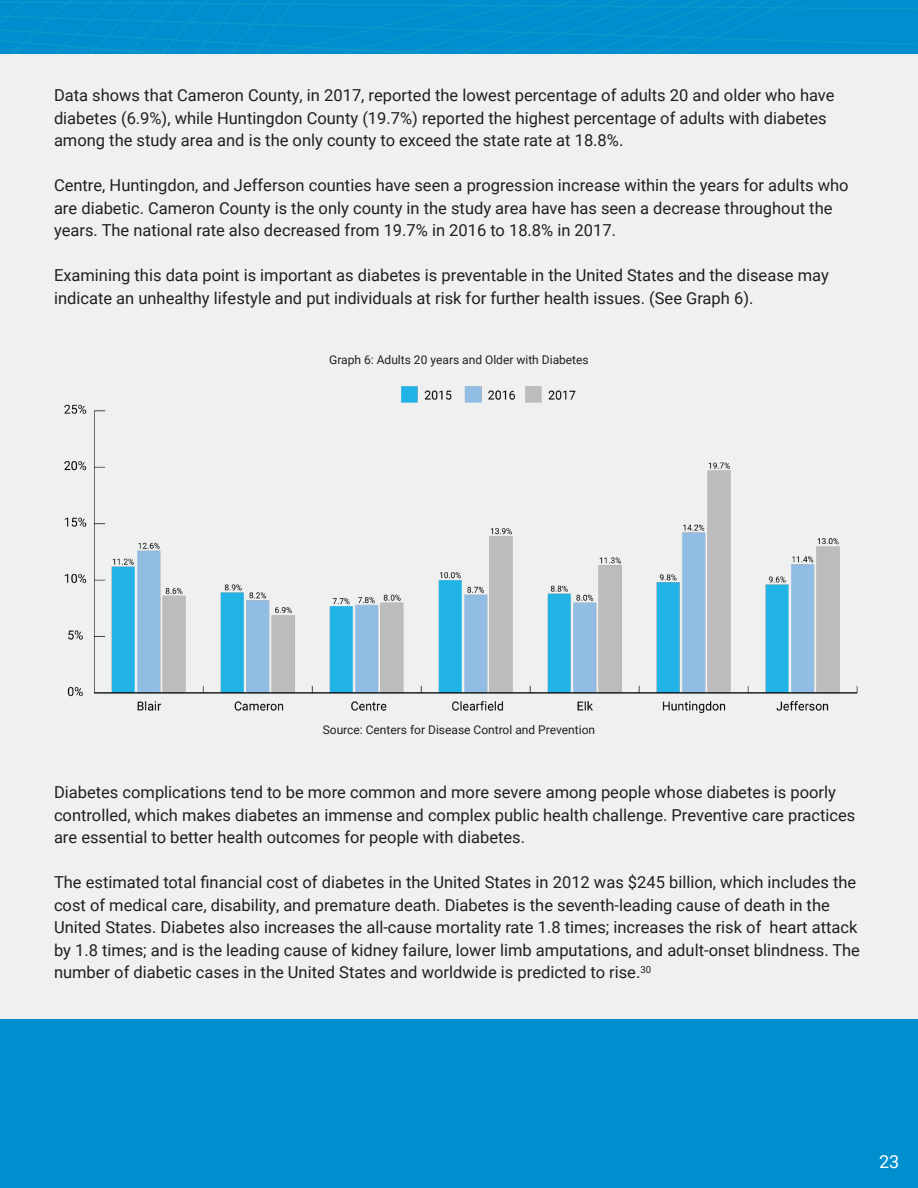
<style>
.page{position:relative;width:918px;height:1188px;background:#eff0f0}
.page>*{position:absolute;margin:0;border:0;box-sizing:border-box;transform-origin:0 0}
.t1{font:18px "Roboto";color:#fff}
.t2{font:16.5px/22.5px "Roboto";color:#231f20}
.t3{font:12px "Roboto";color:#231f20}
</style>
<div class="page">
<div style="left:0;top:1020px;width:918px;height:168px;background:#008fce"></div>
<img style="left:64px;top:386px;width:794px;height:327px">
<img style="left:0;top:0;width:918px;height:54px">
<p class="t2" style="left:54px;top:84px;width:782px">Data shows that Cameron County, in 2017, reported the lowest percentage of adults 20 and older who have diabetes (6.9%), while Huntingdon County (19.7%) reported the highest percentage of adults with diabetes among the study area and is the only county to exceed the state rate at 18.8%.</p>
<p class="t2" style="left:54px;top:174px;width:796px">Centre, Huntingdon, and Jefferson counties have seen a progression increase within the years for adults who are diabetic. Cameron County is the only county in the study area have has seen a decrease throughout the years. The national rate also decreased from 19.7% in 2016 to 18.8% in 2017.</p>
<p class="t2" style="left:54px;top:264px;width:776px">Examining this data point is important as diabetes is preventable in the United States and the disease may indicate an unhealthy lifestyle and put individuals at risk for further health issues. (See Graph 6).</p>
<p class="t3" style="left:329px;top:351px;width:261px">Graph 6: Adults 20 years and Older with Diabetes</p>
<p class="t3" style="left:323px;top:722px;width:274px">Source: Centers for Disease Control and Prevention</p>
<p class="t2" style="left:54px;top:781px;width:803px">Diabetes complications tend to be more common and more severe among people whose diabetes is poorly controlled, which makes diabetes an immense and complex public health challenge. Preventive care practices are essential to better health outcomes for people with diabetes.</p>
<p class="t2" style="left:54px;top:871px;width:808px">The estimated total financial cost of diabetes in the United States in 2012 was $245 billion, which includes the cost of medical care, disability, and premature death. Diabetes is the seventh-leading cause of death in the United States. Diabetes also increases the all-cause mortality rate 1.8 times; increases the risk of heart attack by 1.8 times; and is the leading cause of kidney failure, lower limb amputations, and adult-onset blindness. The number of diabetic cases in the United States and worldwide is predicted to rise.<sup>30</sup></p>
<p class="t1" style="left:879px;top:1149px;width:22px">23</p>
</div>
